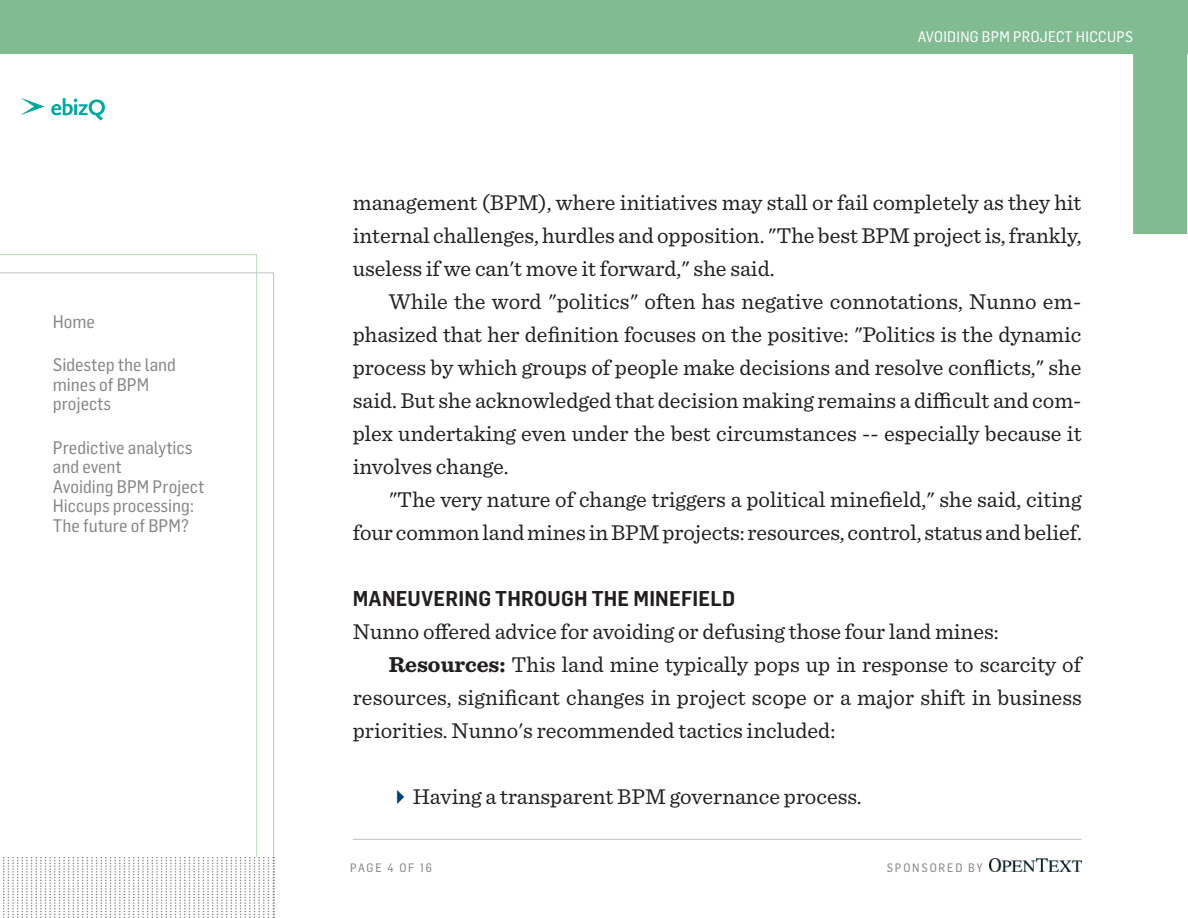
<style>
.page{position:relative;width:1188px;height:918px;background:#fff}
.page>*{position:absolute;margin:0;border:0;box-sizing:border-box;transform-origin:0 0}
.body_copy{font:22.5px/33px "Sentinel";color:#231f20;text-align:justify}
.body_copy-first_para{font:22.5px "Sentinel";color:#231f20}
.subhead{font:600 21px "Flama Semicondensed";letter-spacing:.01em;color:#231f20}
.t1{font:17.85px/19.5px "Flama Semicondensed Basic";color:#858688}
.t2{font:15px "Flama Semicondensed Basic";letter-spacing:.02em;color:#fff}
.t3{font:12px "Flama Semicondensed Basic";letter-spacing:.15em;color:#858688}
.s1{font-weight:700}
</style>
<div class="page">
<svg style="left:0;top:272px;width:274px;height:585px"></svg>
<hr style="left:353px;top:839px;width:728px;height:1px;background:#c3c4c6">
<img style="left:990px;top:859px;width:92px;height:13px">
<div style="left:1133px;top:0;width:54px;height:234px;background:#80bb92"></div>
<div style="left:0;top:0;width:1188px;height:54px;background:#80bb92"></div>
<svg style="left:3px;top:857px;width:271px;height:61px"></svg>
<svg style="left:21px;top:98px;width:23px;height:17px"></svg>
<svg style="left:51px;top:98px;width:54px;height:22px"></svg>
<p class="t1" style="left:53px;top:311px;width:44px">Home</p>
<p class="t1" style="left:53px;top:354px;width:125px">Sidestep the land mines of BPM projects</p>
<p class="t1" style="left:53px;top:437px;width:153px">Predictive analytics and event<br>Avoiding BPM Project<br>Hiccups processing:<br>The future of BPM?</p>
<p class="t2" style="left:918px;top:27px;width:217px">AVOIDING BPM PROJECT HICCUPS</p>
<p class="body_copy" style="left:353px;top:185px;width:730px">management (BPM), where initiatives may stall or fail completely as they hit internal challenges, hurdles and opposition. "The best BPM project is, frankly, useless if we can't move it forward," she said.</p>
<p class="body_copy" style="left:353px;top:284px;width:730px;text-indent:36px">While the word "politics" often has negative connotations, Nunno em&shy;phasized that her definition focuses on the positive: "Politics is the dynamic process by which groups of people make decisions and resolve conflicts," she said. But she acknowledged that decision making remains a difficult and com&shy;plex undertaking even under the best circumstances -- especially because it involves change.</p>
<p class="body_copy" style="left:353px;top:482px;width:731px;text-align:right">"The very nature of change triggers a political minefield," she said, citing four common land mines in BPM projects: resources, control, status and belief.</p>
<p class="subhead" style="left:353px;top:585px;width:384px">MANEUVERING THROUGH THE MINEFIELD</p>
<p class="body_copy-first_para" style="left:353px;top:615px;width:647px">Nunno offered advice for avoiding or defusing those four land mines:</p>
<p class="body_copy" style="left:353px;top:647px;width:731px;text-indent:36px"><span class="s1">Resources:</span> This land mine typically pops up in response to scarcity of resources, significant changes in project scope or a major shift in business priorities. Nunno's recommended tactics included:</p>
<p class="body_copy" style="left:413px;top:779px;width:450px">Having a transparent BPM governance process.</p>
<p class="t3" style="left:350px;top:860px;width:83px">PAGE 4 OF 16</p>
<p class="t3" style="left:887px;top:860px;width:98px">SPONSORED BY</p>
</div>
